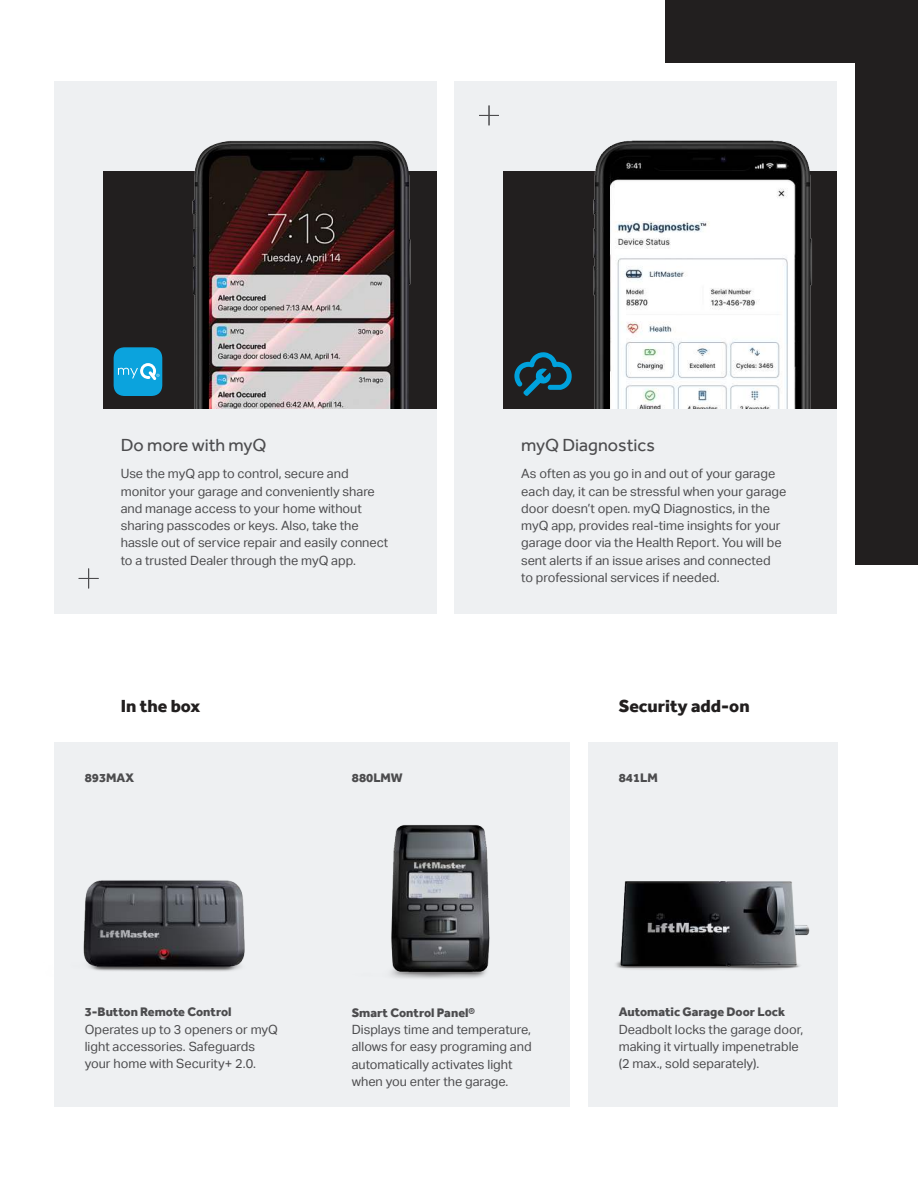
<style>
.page{position:relative;width:918px;height:1188px;background:#fff}
.page>*{position:absolute;margin:0;border:0;box-sizing:border-box;transform-origin:0 0}
.t1{font:18px "Effra";color:#4c4c4e}
.t2{font:800 18px "Effra";color:#221f1f}
.t3{font:12.75px/17.2px "Aktiv Grotesk";color:#4c4c4e}
.t4{font:800 12.75px "Effra";color:#4c4c4e}
</style>
<div class="page">
<div style="left:665px;top:0;width:253px;height:564px;background:#221f1f"></div>
<div style="left:33px;top:63px;width:822px;height:1045px;background:#fff"></div>
<div style="left:455px;top:81px;width:382px;height:532px;background:#eef0f2"></div>
<div style="left:54px;top:81px;width:382px;height:532px;background:#eef0f2"></div>
<div style="left:54px;top:743px;width:516px;height:364px;background:#eef0f2"></div>
<div style="left:588px;top:743px;width:249px;height:364px;background:#eef0f2"></div>
<svg style="left:79px;top:569px;width:20px;height:19px"></svg>
<svg style="left:479px;top:106px;width:20px;height:19px"></svg>
<div style="left:103px;top:171px;width:333px;height:238px;background:#221f1f"></div>
<img style="left:192px;top:140px;width:219px;height:269px">
<div style="left:503px;top:171px;width:334px;height:238px;background:#221f1f"></div>
<img style="left:593px;top:140px;width:219px;height:269px">
<svg style="left:114px;top:347px;width:48px;height:49px;background:#1fa4d7"></svg>
<svg style="left:514px;top:352px;width:58px;height:44px"></svg>
<img style="left:616px;top:881px;width:194px;height:90px">
<img style="left:391px;top:825px;width:99px;height:152px">
<img style="left:83px;top:880px;width:162px;height:92px">
<h1 class="t1" style="left:121px;top:439px;width:147px">Do more with myQ</h1>
<p class="t3" style="left:121px;top:465px;width:269px">Use the myQ app to control, secure and monitor your garage and conveniently share and manage access to your home without sharing passcodes or keys. Also, take the hassle out of service repair and easily connect to a trusted Dealer through the myQ app.</p>
<h1 class="t1" style="left:521px;top:439px;width:135px">myQ Diagnostics</h1>
<p class="t3" style="left:521px;top:465px;width:267px">As often as you go in and out of your garage each day, it can be stressful when your garage door doesn’t open. myQ Diagnostics, in the myQ app, provides real-time insights for your garage door via the Health Report. You will be sent alerts if an issue arises and connected<br>to professional services if needed.</p>
<h1 class="t2" style="left:121px;top:699px;width:81px">In the box</h1>
<h1 class="t2" style="left:619px;top:699px;width:132px">Security add-on</h1>
<p class="t4" style="left:85px;top:773px;width:51px">893MAX</p>
<p class="t4" style="left:352px;top:773px;width:52px">880LMW</p>
<p class="t4" style="left:619px;top:773px;width:41px">841LM</p>
<p class="t4" style="left:85px;top:1007px;width:148px">3-Button Remote Control</p>
<p class="t3" style="left:85px;top:1021px;width:195px">Operates up to 3 openers or myQ light accessories. Safeguards your home with Security+ 2.0.</p>
<p class="t4" style="left:352px;top:1008px;width:125px">Smart Control Panel®</p>
<p class="t3" style="left:352px;top:1021px;width:181px">Displays time and temperature, allows for easy programing and automatically activates light when you enter the garage.</p>
<p class="t4" style="left:619px;top:1007px;width:168px">Automatic Garage Door Lock</p>
<p class="t3" style="left:619px;top:1021px;width:186px">Deadbolt locks the garage door, making it virtually impenetrable (2 max., sold separately).</p>
</div>
